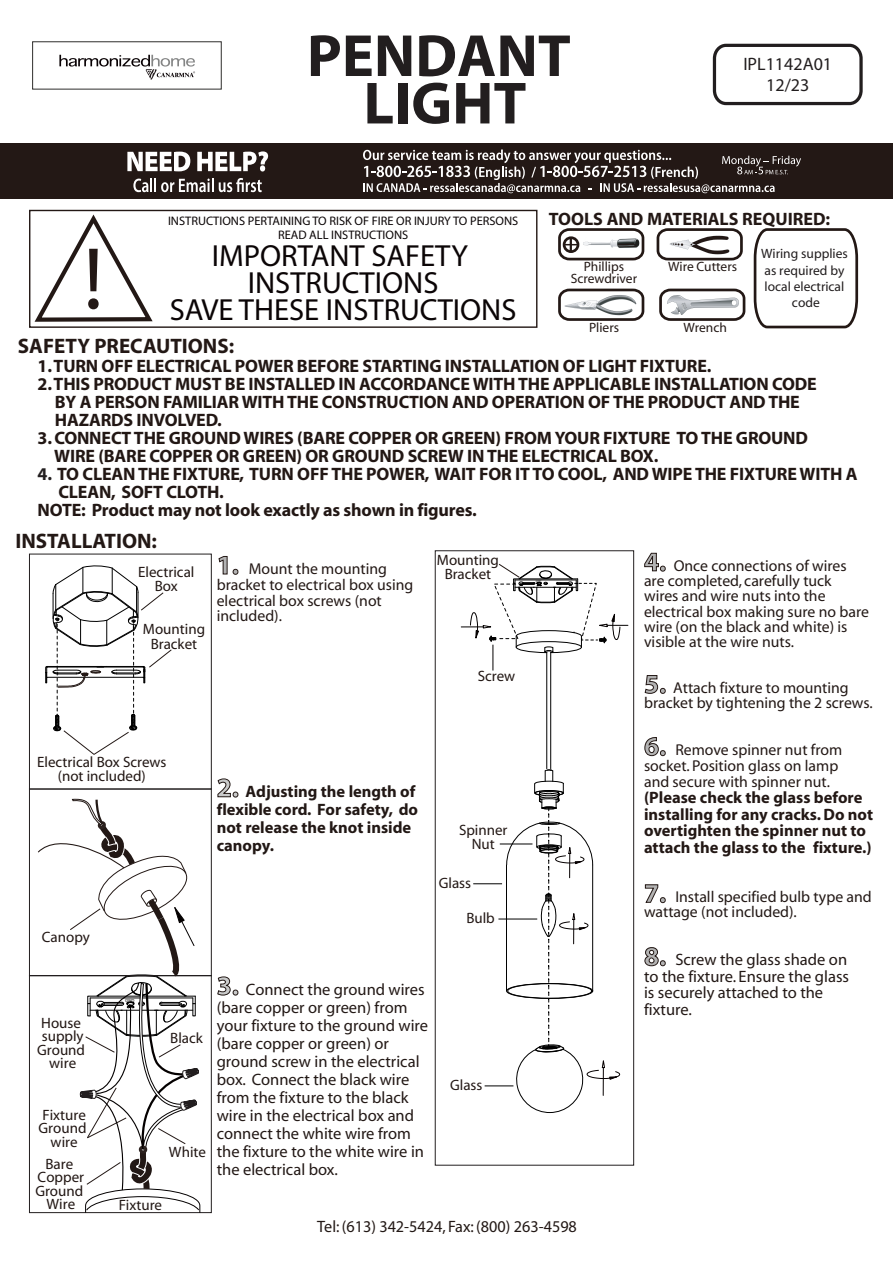
<style>
.page{position:relative;width:893px;height:1263px;background:#fff}
.page>*{position:absolute;margin:0;border:0;box-sizing:border-box;transform-origin:0 0}
.t1{font:88.5px "Myriad";color:#231815}
.t2{font:700 60px/47.4px "Myriad";color:#221e1f;text-align:center}
.t3{font:30.6px/27px "Myriad";color:#0b0506;text-align:center}
.t4{font:700 21px "Myriad";color:#231815}
.t5{font:700 18px/18px "Myriad";letter-spacing:-.01em;color:#221714}
.t6{font:700 18px "Myriad";color:#231815}
.t7{font:18px/21.6px "Myriad";color:#221e1f;text-align:center}
.t8{font:16.5px/18px "Myriad";color:#221815}
.t9{font:700 16.5px/16.5px "Myriad";color:#231815}
.t10{font:700 16.5px/18px "Myriad";color:#221815}
.t11{font:15.75px/15.1px "Myriad";color:#221815}
.t12{font:15.75px/15.8px "Myriad";color:#231815}
.t13{font:15px/13.5px "Myriad";color:#211613;text-align:center}
.t14{font:15px/13.5px "Myriad";color:#231815;text-align:center}
.t15{font:15px "Myriad";color:#221815}
.t16{font:13.5px/16.2px "Myriad";color:#211d1e;text-align:center}
.t17{font:13.5px/12px "Myriad";color:#231815;text-align:center}
.t18{font:12.45px/14.5px "Myriad";color:#0b0506;text-align:center}
.t19{font:4.2px "Arial";color:#000}
.t20{font:2.55px "Arial";color:#000}
.s1{color:#231f20}
.s2{font-weight:700;font-size:27px;color:#b3b3b3}
.s3{font-size:27px;color:#c9caca}
.s4{font-weight:700;font-size:27px;color:#c9caca}
.s5{color:#231815}
</style>
<div class="page">
<svg style="left:218px;top:556px;width:20px;height:19px"></svg>
<svg style="left:217px;top:778px;width:21px;height:20px"></svg>
<svg style="left:217px;top:976px;width:21px;height:20px"></svg>
<svg style="left:644px;top:553px;width:21px;height:19px"></svg>
<svg style="left:644px;top:675px;width:21px;height:19px"></svg>
<svg style="left:644px;top:737px;width:21px;height:19px"></svg>
<svg style="left:644px;top:884px;width:21px;height:19px"></svg>
<svg style="left:644px;top:947px;width:21px;height:20px"></svg>
<svg style="left:712px;top:43px;width:151px;height:63px"></svg>
<div style="left:435px;top:551px;width:198px;height:614px;border:1px solid #231f20"></div>
<svg style="left:656px;top:228px;width:87px;height:33px"></svg>
<svg style="left:558px;top:288px;width:87px;height:33px"></svg>
<svg style="left:558px;top:228px;width:87px;height:33px"></svg>
<svg style="left:659px;top:288px;width:87px;height:33px"></svg>
<svg style="left:34px;top:214px;width:119px;height:108px"></svg>
<div style="left:29px;top:210px;width:508px;height:118px;border:1px solid #231815"></div>
<svg style="left:753px;top:228px;width:106px;height:101px"></svg>
<div style="left:0;top:144px;width:892px;height:55px;background:#231815"></div>
<svg style="left:127px;top:152px;width:63px;height:19px"></svg>
<svg style="left:197px;top:151px;width:71px;height:21px"></svg>
<svg style="left:133px;top:178px;width:80px;height:14px"></svg>
<svg style="left:219px;top:178px;width:43px;height:14px"></svg>
<svg style="left:363px;top:150px;width:438px;height:43px"></svg>
<div style="left:32px;top:41px;width:190px;height:49px;background:#fff;border:1px solid #363533"></div>
<svg style="left:59px;top:55px;width:136px;height:25px"></svg>
<svg style="left:45px;top:565px;width:127px;height:190px"></svg>
<div style="left:29px;top:789px;width:182px;height:187px;border:1px solid #221e1f"></div>
<div style="left:29px;top:975px;width:182px;height:238px;border:1px solid #221e1f"></div>
<svg style="left:37px;top:798px;width:163px;height:416px"></svg>
<hr style="left:550px;top:653px;width:1px;height:116px;background:#000">
<hr style="left:546px;top:653px;width:1px;height:116px;background:#000">
<svg style="left:461px;top:563px;width:167px;height:108px"></svg>
<svg style="left:473px;top:770px;width:147px;height:343px"></svg>
<h2 class="t2" style="left:307px;top:34px;width:265px">PENDANT<br>LIGHT</h2>
<p class="t7" style="left:743px;top:54px;width:90px">IPL1142A01<br>12/23</p>
<p class="t6" style="left:549px;top:209px;width:283px">TOOLS AND MATERIALS REQUIRED:</p>
<p class="t18" style="left:168px;top:214px;width:352px">INSTRUCTIONS PERTAINING TO RISK OF FIRE OR INJURY TO PERSONS<br>READ ALL INSTRUCTIONS</p>
<h3 class="t3" style="left:170px;top:244px;width:348px">IMPORTANT SAFETY<br>INSTRUCTIONS<br>SAVE THESE INSTRUCTIONS</h3>
<p class="t16" style="left:761px;top:246px;width:88px">Wiring supplies as required by local electrical code</p>
<p class="t5" style="left:38px;top:357px;width:675px">1. TURN OFF ELECTRICAL POWER BEFORE STARTING INSTALLATION OF LIGHT FIXTURE.</p>
<p class="t5" style="left:55px;top:375px;width:763px;text-indent:-17px">2. THIS PRODUCT MUST BE INSTALLED IN ACCORDANCE WITH THE APPLICABLE INSTALLATION CODE<br>BY A PERSON FAMILIAR WITH THE CONSTRUCTION AND OPERATION OF THE PRODUCT AND THE<br>HAZARDS INVOLVED.</p>
<p class="t5" style="left:54px;top:429px;width:755px;text-indent:-17px">3. CONNECT THE GROUND WIRES (BARE COPPER OR GREEN) FROM YOUR FIXTURE TO THE GROUND<br>WIRE (BARE COPPER OR GREEN) OR GROUND SCREW IN THE ELECTRICAL BOX.</p>
<p class="t5" style="left:38px;top:465px;width:821px"><span class="s1">4.</span> TO CLEAN THE FIXTURE, TURN OFF THE POWER, WAIT FOR IT TO COOL, AND WIPE THE FIXTURE WITH A</p>
<p class="t5" style="left:58px;top:483px;width:167px">CLEAN, SOFT CLOTH.</p>
<p class="t5" style="left:38px;top:501px;width:441px">NOTE: Product may not look exactly as shown in figures.</p>
<p class="t4" style="left:15px;top:530px;width:143px">INSTALLATION:</p>
<h1 class="t1" style="left:83px;top:235px;width:22px">!</h1>
<p class="t17" style="left:570px;top:261px;width:68px">Phillips<br>Screwdriver</p>
<p class="t17" style="left:668px;top:261px;width:71px">Wire Cutters</p>
<p class="t17" style="left:589px;top:322px;width:31px">Pliers</p>
<p class="t17" style="left:683px;top:322px;width:45px">Wrench</p>
<p class="t4" style="left:18px;top:336px;width:218px">SAFETY PRECAUTIONS:</p>
<p class="t13" style="left:138px;top:566px;width:58px;line-height:14px">Electrical<br>Box</p>
<p class="t13" style="left:143px;top:623px;width:64px;line-height:14px">Mounting<br>Bracket</p>
<p class="t12" style="left:217px;top:562px;width:198px"><span class="s2">1.</span> Mount the mounting bracket to electrical box using electrical box screws (not included).</p>
<p class="t13" style="left:437px;top:554px;width:64px;line-height:14px">Mounting<br>Bracket</p>
<p class="t20" style="left:536px;top:580px;width:7px">GND</p>
<p class="t13" style="left:477px;top:670px;width:39px">Screw</p>
<p class="t13" style="left:37px;top:756px;width:131px;line-height:14px">Electrical Box Screws (not included)</p>
<p class="t13" style="left:42px;top:931px;width:50px">Canopy</p>
<p class="t10" style="left:217px;top:783px;width:203px"><span class="s3">2.</span> Adjusting the length of flexible cord. For safety, do not release the knot inside canopy.</p>
<p class="t14" style="left:459px;top:824px;width:50px">Spinner<br>Nut</p>
<p class="t14" style="left:439px;top:877px;width:34px">Glass</p>
<p class="t14" style="left:466px;top:912px;width:30px">Bulb</p>
<p class="t13" style="left:37px;top:1017px;width:49px">House supply<br>Ground wire</p>
<p class="t13" style="left:39px;top:1109px;width:49px">Fixture<br>Ground wire</p>
<p class="t13" style="left:35px;top:1158px;width:50px">Bare<br>Copper<br>Ground<br>Wire</p>
<p class="t19" style="left:125px;top:997px;width:11px">GND</p>
<p class="t13" style="left:170px;top:1032px;width:34px">Black</p>
<p class="t13" style="left:169px;top:1146px;width:39px">White</p>
<p class="t15" style="left:119px;top:1198px;width:45px">Fixture</p>
<p class="t8" style="left:217px;top:981px;width:213px"><span class="s4">3.</span> Connect the ground wires (bare copper or green) from your fixture to the ground wire (bare copper or green) or ground screw in the electrical box. Connect the black wire from the fixture to the black wire in the electrical box and connect the white wire from the fixture to the white wire in the electrical box.</p>
<p class="t14" style="left:450px;top:1079px;width:34px">Glass</p>
<p class="t8" style="left:317px;top:1218px;width:261px">Tel: (613) 342-5424, Fax: (800) 263-4598</p>
<p class="t11" style="left:644px;top:559px;width:226px"><span class="s2">4.</span> Once connections of wires are completed, carefully tuck wires and wire nuts into the <span class="s5">electrical</span> box making sure no bare wire (on the black and white) is visible at the wire nuts.</p>
<p class="t11" style="left:644px;top:681px;width:230px"><span class="s2">5.</span> Attach fixture to mounting bracket by tightening the 2 screws.</p>
<p class="t12" style="left:644px;top:743px;width:200px"><span class="s2">6.</span> Remove spinner nut from socket. Position glass on lamp and secure with spinner nut.</p>
<p class="t9" style="left:644px;top:790px;width:230px">(Please check the glass before installing for any cracks. Do not overtighten the spinner nut to attach the glass to the fixture.)</p>
<p class="t11" style="left:644px;top:890px;width:229px"><span class="s2">7.</span> Install specified bulb type and wattage (not included).</p>
<p class="t8" style="left:644px;top:952px;width:206px;line-height:16.5px"><span class="s2">8.</span> Screw the glass shade on to the fixture. Ensure the glass is securely attached to the fixture.</p>
</div>
